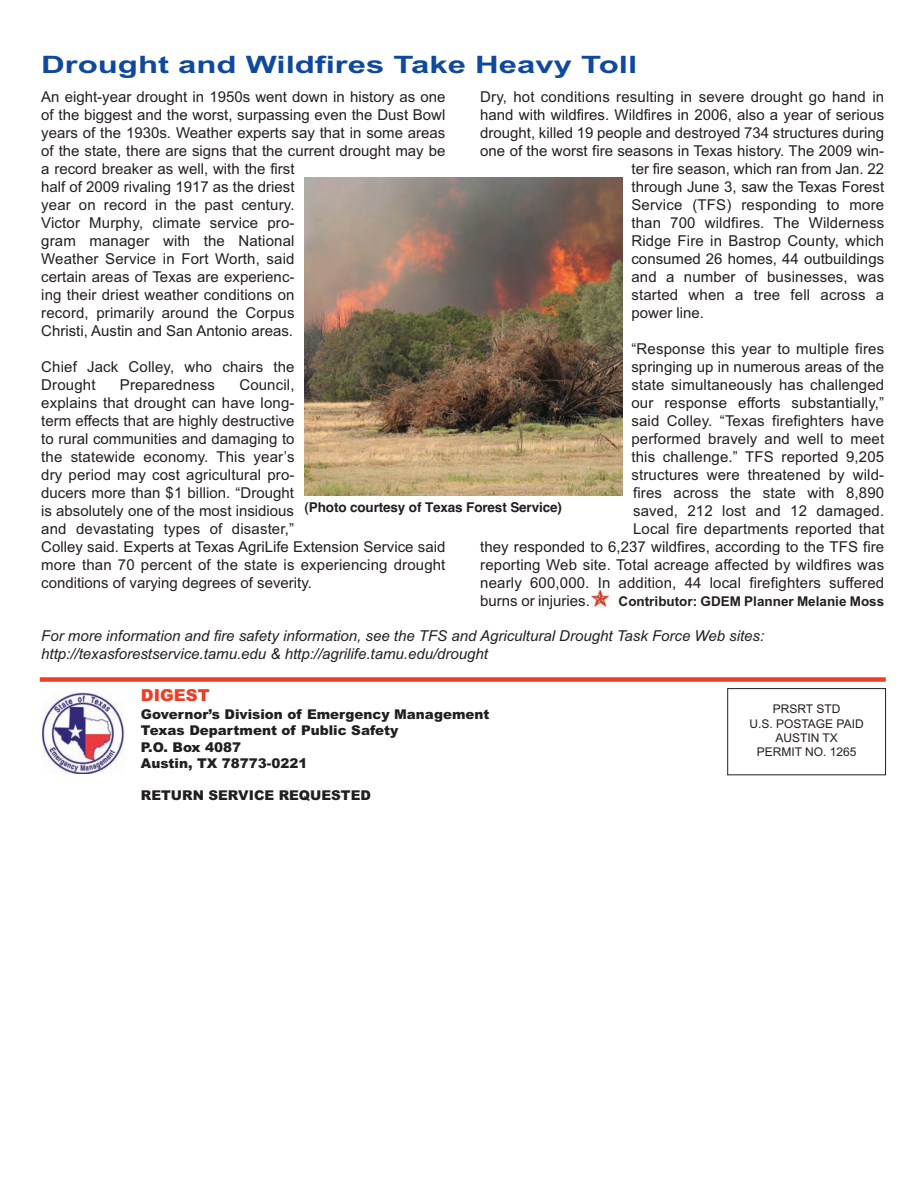
<style>
.page{position:relative;width:918px;height:1188px;background:#fff}
.page>*{position:absolute;margin:0;border:0;box-sizing:border-box;transform-origin:0 0}
.t1{font:700 24px "Arial";color:#0f499d;scale:1.37 1}
.t2{font:900 16.5px "Arial";color:#ef3c25}
.t3{font:15px/18px "Arial";letter-spacing:.01em;color:#231f20}
.t4{font:italic 15px/18px "Arial";color:#231f20}
.t5{font:900 13.5px/16.2px "Arial";color:#231f20}
.t6{font:700 13.5px "Helvetica";letter-spacing:-.01em;color:#231f20}
.t7{font:700 13.5px "Arial";color:#231f20}
.t8{font:12px/14.4px "Arial";color:#231f20;text-align:center}
</style>
<div class="page">
<div style="left:40px;top:677px;width:846px;height:5px;background:#ef3c25"></div>
<img style="left:42px;top:691px;width:83px;height:82px">
<div style="left:728px;top:688px;width:158px;height:87px;border:1px solid #231f20"></div>
<img style="left:304px;top:178px;width:318px;height:317px">
<img style="left:590px;top:590px;width:21px;height:17px">
<h1 class="t1" style="left:41px;top:51px;width:436px">Drought and Wildfires Take Heavy Toll</h1>
<p class="t3" style="left:41px;top:88px;width:406px">An eight-year drought in 1950s went down in history as one of the biggest and the worst, surpassing even the Dust Bowl years of the 1930s. Weather experts say that in some areas of the state, there are signs that the current drought may be a record breaker as well, with the first<br>half of 2009 rivaling 1917 as the driest<br>year on record in the past century.<br>Victor Murphy, climate service pro-<br>gram manager with the National<br>Weather Service in Fort Worth, said<br>certain areas of Texas are experienc-<br>ing their driest weather conditions on<br>record, primarily around the Corpus<br>Christi, Austin and San Antonio areas.</p>
<p class="t3" style="left:41px;top:358px;width:255px">Chief Jack Colley, who chairs the<br>Drought</p>
<p class="t3" style="left:480px;top:88px;width:405px">Dry, hot conditions resulting in severe drought go hand in</p>
<p class="t3" style="left:480px;top:106px;width:405px">hand with wildfires. Wildfires in 2006, also a year of serious</p>
<p class="t3" style="left:480px;top:124px;width:405px">drought, killed 19 people and destroyed 734 structures during</p>
<p class="t3" style="left:480px;top:142px;width:405px">one of the worst fire seasons in Texas history. The 2009 win-</p>
<p class="t3" style="left:631px;top:160px;width:254px">ter fire season, which ran from Jan. 22</p>
<p class="t3" style="left:631px;top:178px;width:254px">through June 3, saw the Texas Forest</p>
<p class="t3" style="left:631px;top:196px;width:254px">Service (TFS) responding to more</p>
<p class="t3" style="left:631px;top:214px;width:254px">than 700 wildfires. The Wilderness</p>
<p class="t3" style="left:631px;top:232px;width:254px">Ridge Fire in Bastrop County, which</p>
<p class="t3" style="left:631px;top:250px;width:254px">consumed 26 homes, 44 outbuildings</p>
<p class="t3" style="left:631px;top:268px;width:254px">and a number of businesses, was</p>
<p class="t3" style="left:631px;top:286px;width:254px">started when a tree fell across a</p>
<p class="t3" style="left:631px;top:304px;width:74px">power line.</p>
<p class="t3" style="left:631px;top:340px;width:254px">“Response this year to multiple fires</p>
<p class="t3" style="left:631px;top:358px;width:254px">springing up in numerous areas of the</p>
<p class="t3" style="left:631px;top:376px;width:254px">state simultaneously has challenged</p>
<p class="t3" style="left:631px;top:394px;width:254px">our response efforts substantially,”</p>
<p class="t3" style="left:631px;top:412px;width:254px">said Colley. “Texas firefighters have</p>
<p class="t3" style="left:631px;top:430px;width:254px">performed bravely and well to meet</p>
<p class="t3" style="left:631px;top:448px;width:254px">this challenge.” TFS reported 9,205</p>
<p class="t3" style="left:631px;top:466px;width:254px">structures were threatened by wild-</p>
<p class="t3" style="left:633px;top:484px;width:253px">fires across the state with 8,890</p>
<p class="t3" style="left:633px;top:502px;width:253px">saved, 212 lost and 12 damaged.</p>
<p class="t3" style="left:633px;top:520px;width:253px">Local fire departments reported that</p>
<p class="t3" style="left:480px;top:538px;width:405px">they responded to 6,237 wildfires, according to the TFS fire</p>
<p class="t3" style="left:480px;top:556px;width:405px">reporting Web site. Total acreage affected by wildfires was</p>
<p class="t3" style="left:480px;top:574px;width:405px">nearly 600,000. In addition, 44 local firefighters suffered</p>
<p class="t3" style="left:480px;top:592px;width:111px">burns or injuries.</p>
<p class="t7" style="left:619px;top:593px;width:267px">Contributor: GDEM Planner Melanie Moss</p>
<p class="t3" style="left:41px;top:376px;width:406px;text-indent:198px">Council,<br>explains that drought can have long-<br>term effects that are highly destructive<br>to rural communities and damaging to<br>the statewide economy. This year’s<br>dry period may cost agricultural pro-<br>ducers more than $1 billion. “Drought<br>is absolutely one of the most insidious<br>and devastating types of disaster,”<br>Colley said. Experts at Texas AgriLife Extension Service said more than 70 percent of the state is experiencing drought conditions of varying degrees of severity.</p>
<p class="t3" style="left:120px;top:376px;width:97px">Preparedness</p>
<p class="t6" style="left:305px;top:500px;width:259px">(Photo courtesy of Texas Forest Service)</p>
<p class="t4" style="left:41px;top:627px;width:725px">For more information and fire safety information, see the TFS and Agricultural Drought Task Force Web sites: http://texasforestservice.tamu.edu &amp; http://agrilife.tamu.edu/drought</p>
<p class="t2" style="left:141px;top:686px;width:70px">DIGEST</p>
<p class="t5" style="left:141px;top:707px;width:350px">Governor’s Division of Emergency Management<br>Texas Department of Public Safety<br>P.O. Box 4087<br>Austin, TX 78773-0221</p>
<p class="t5" style="left:141px;top:788px;width:231px">RETURN SERVICE REQUESTED</p>
<p class="t8" style="left:749px;top:702px;width:116px">PRSRT STD<br>U.S. POSTAGE PAID<br>AUSTIN TX<br>PERMIT NO. 1265</p>
</div>
